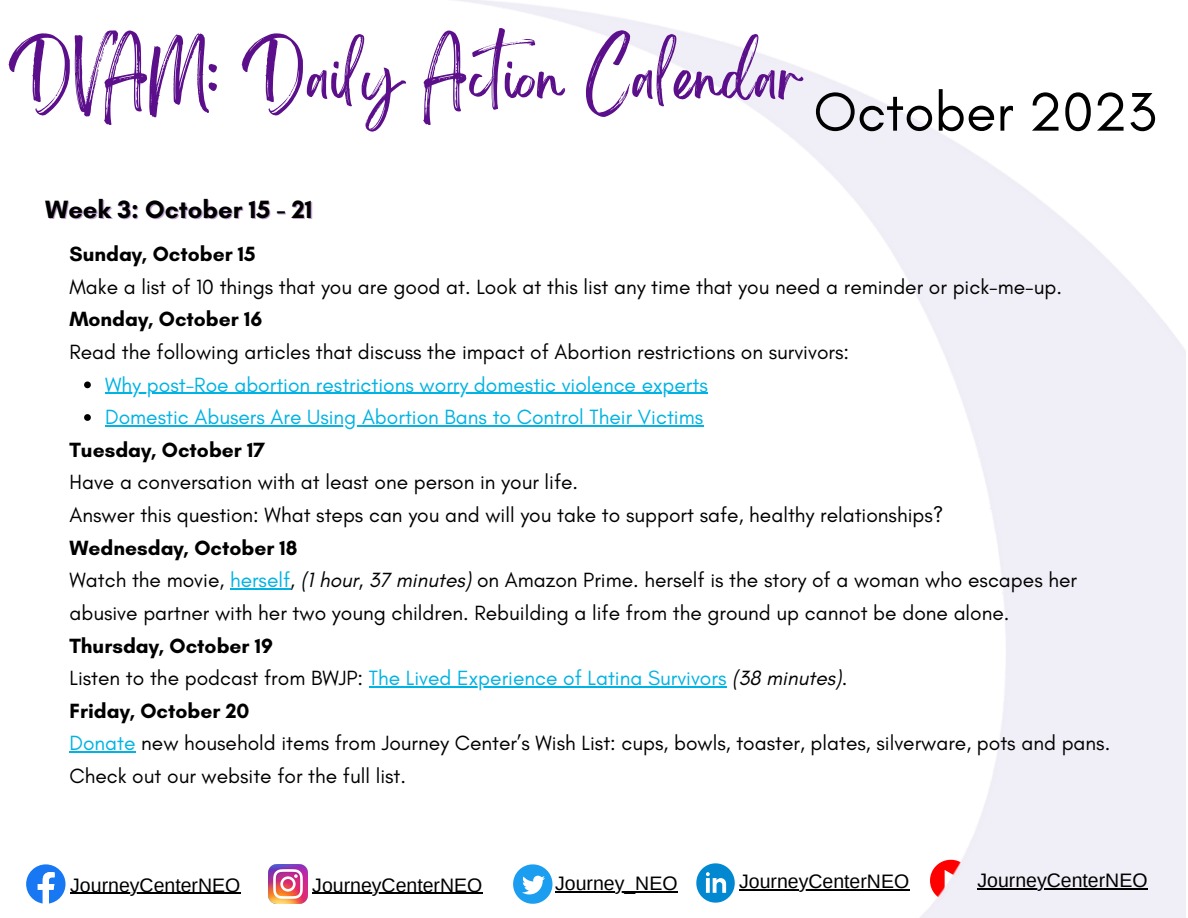
<style>
.page{position:relative;width:1188px;height:918px;background:#fff}
.page>*{position:absolute;margin:0;border:0;box-sizing:border-box;transform-origin:0 0}
.t1{font:55.35px "Glacial Indifference";color:#000}
.t2{font:53.85px "Brightwall";color:#5c0f8b}
.t3{font:700 25.5px "Glacial Indifference";color:#000}
.t4{font:21px/32.7px "Glacial Indifference";color:#000}
.t5{font:21px "Glacial Indifference";color:#01b3e3}
.t6{font:700 21px "Glacial Indifference";color:#000}
.t7{font:19.5px "Arimo";color:#000}
.s1{color:#01b3e3}
.s2{font-style:italic}
.s3{color:#000}
.s4{font-style:italic;color:#000}
</style>
<div class="page">
<svg style="left:26px;top:864px;width:40px;height:40px"></svg>
<img style="left:268px;top:864px;width:40px;height:40px">
<img style="left:446px;top:0;width:739px;height:918px">
<svg style="left:84px;top:381px;width:7px;height:7px"></svg>
<hr style="left:105px;top:393px;width:603px;height:1px;background:#01b3e3">
<svg style="left:84px;top:414px;width:7px;height:7px"></svg>
<hr style="left:105px;top:425px;width:598px;height:1px;background:#01b3e3">
<hr style="left:230px;top:588px;width:60px;height:2px;background:#01b3e3">
<hr style="left:369px;top:686px;width:358px;height:1px;background:#01b3e3">
<hr style="left:69px;top:752px;width:67px;height:1px;background:#01b3e3">
<hr style="left:70px;top:893px;width:170px;height:1px;background:#000">
<hr style="left:312px;top:893px;width:170px;height:1px;background:#000">
<hr style="left:555px;top:891px;width:123px;height:2px;background:#000">
<hr style="left:739px;top:890px;width:170px;height:1px;background:#000">
<hr style="left:977px;top:888px;width:171px;height:1px;background:#000">
<p class="t2" style="left:9px;top:58px;width:794px">DVAM: Daily Action Calendar</p>
<p class="t1" style="left:813px;top:78px;width:344px">October 2023</p>
<p class="t3" style="left:45px;top:194px;width:269px">Week 3: October 15 - 21</p>
<p class="t6" style="left:69px;top:241px;width:188px">Sunday, October 15</p>
<p class="t4" style="left:69px;top:270px;width:994px">Make a list of 10 things that you are good at. Look at this list any time that you need a reminder or pick-me-up.</p>
<p class="t6" style="left:69px;top:306px;width:194px">Monday, October 16</p>
<p class="t4" style="left:69px;top:335px;width:781px">Read the following articles that discuss the impact of Abortion restrictions on survivors:</p>
<p class="t5" style="left:105px;top:372px;width:604px">Why post-Roe abortion restrictions worry domestic violence experts</p>
<p class="t5" style="left:105px;top:404px;width:600px">Domestic Abusers Are Using Abortion Bans to Control Their Victims</p>
<p class="t6" style="left:69px;top:437px;width:197px">Tuesday, October 17</p>
<p class="t4" style="left:69px;top:466px;width:510px">Have a conversation with at least one person in your life.</p>
<p class="t4" style="left:69px;top:498px;width:876px">Answer this question: What steps can you and will you take to support safe, healthy relationships?</p>
<p class="t6" style="left:69px;top:535px;width:230px">Wednesday, October 18</p>
<p class="t4" style="left:69px;top:564px;width:1009px">Watch the movie, <span class="s1">herself</span>, <span class="s2">(1 hour, 37 minutes)</span> on Amazon Prime. herself is the story of a woman who escapes her abusive partner with her two young children. Rebuilding a life from the ground up cannot be done alone.</p>
<p class="t6" style="left:69px;top:633px;width:205px">Thursday, October 19</p>
<p class="t5" style="left:69px;top:665px;width:779px"><span class="s3">Listen to the podcast from BWJP:</span> The Lived Experience of Latina Survivors <span class="s4">(38 minutes)</span><span class="s3">.</span></p>
<p class="t6" style="left:69px;top:698px;width:182px">Friday, October 20</p>
<p class="t4" style="left:69px;top:727px;width:1042px"><span class="s1">Donate</span> new household items from Journey Center’s Wish List: cups, bowls, toaster, plates, silverware, pots and pans.<br>Check out our website for the full list.</p>
<p class="t7" style="left:70px;top:874px;width:172px">JourneyCenterNEO</p>
<p class="t7" style="left:312px;top:874px;width:172px">JourneyCenterNEO</p>
<p class="t7" style="left:555px;top:873px;width:124px">Journey_NEO</p>
<p class="t7" style="left:739px;top:871px;width:172px">JourneyCenterNEO</p>
<p class="t7" style="left:977px;top:870px;width:172px">JourneyCenterNEO</p>
</div>
